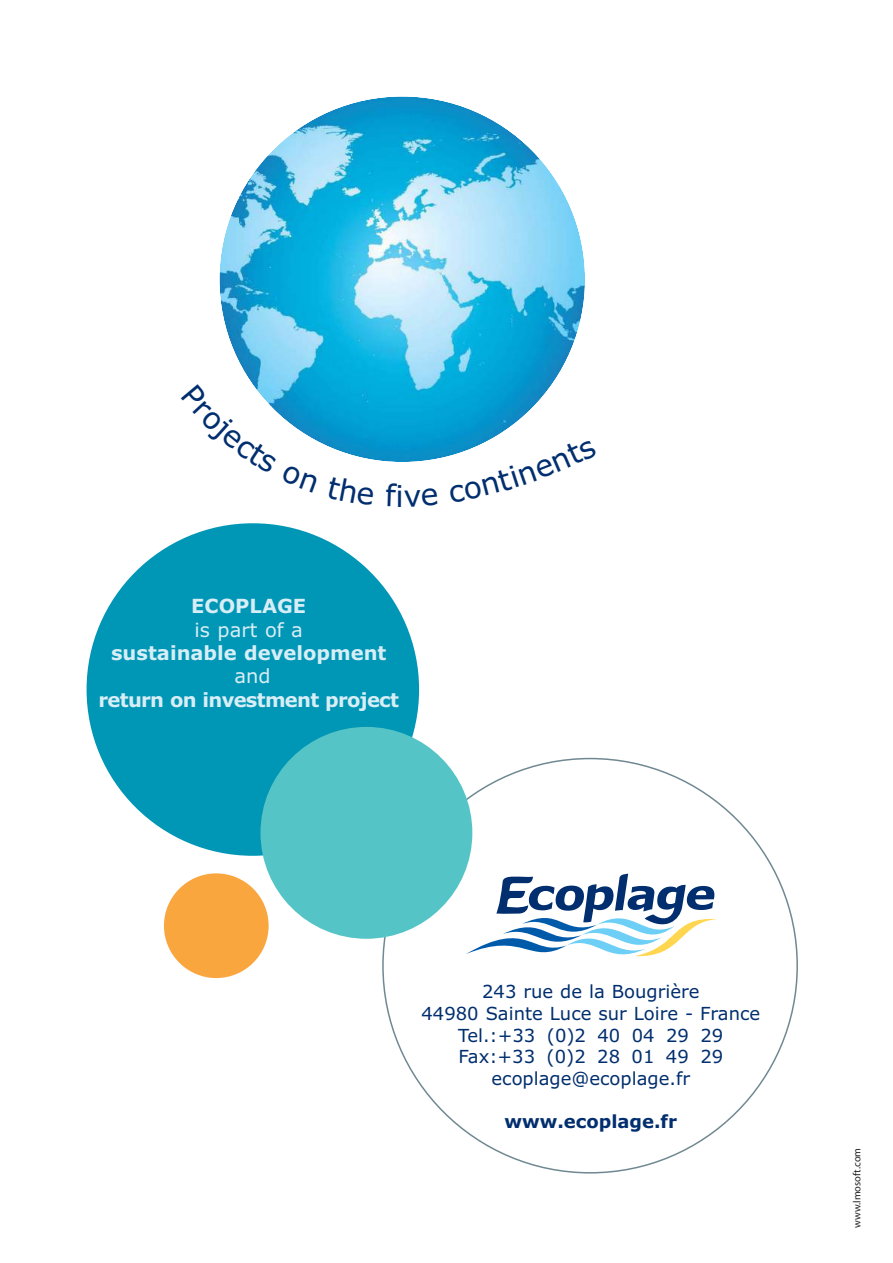
<style>
.page{position:relative;width:893px;height:1263px;background:#fff}
.page>*{position:absolute;margin:0;border:0;box-sizing:border-box;transform-origin:0 0}
.t1{font:30px "Verdana";color:#002e6e}
.t2{font:700 19.5px "Verdana";color:#d8eef6}
.t3{font:700 19.5px "Verdana";letter-spacing:-.035em;color:#d8eef6}
.t4{font:19.5px "Verdana";color:#d8eef6}
.t5{font:18px/21.6px "Verdana";color:#002e6e;text-align:center}
.t6{font:700 18px "Verdana";color:#002e6e}
.t7{font:10.5px "Myriad Pro";color:#231f20}
</style>
<div class="page">
<svg style="left:382px;top:758px;width:416px;height:415px"></svg>
<svg style="left:466px;top:873px;width:251px;height:85px"></svg>
<div style="left:87px;top:523px;width:332px;height:333px;background:#0096b6;border-radius:50%"></div>
<div style="left:164px;top:873px;width:105px;height:105px;background:#faa63f;border-radius:50%"></div>
<div style="left:260px;top:727px;width:212px;height:212px;background:#54c4c6;border-radius:50%"></div>
<img style="left:219px;top:96px;width:366px;height:366px;border-radius:50%">
<svg style="left:252px;top:384px;width:66px;height:57px"></svg>
<svg style="left:449px;top:439px;width:41px;height:17px"></svg>
<h1 class="t1" style="left:396px;top:479px;width:10px">i</h1>
<p class="t2" style="left:191px;top:598px;width:116px">ECOPLAGE</p>
<p class="t4" style="left:195px;top:618px;width:110px">is part of a</p>
<p class="t2" style="left:111px;top:645px;width:277px">sustainable development</p>
<p class="t4" style="left:234px;top:665px;width:38px">and</p>
<p class="t3" style="left:99px;top:692px;width:302px">return on investment project</p>
<p class="t5" style="left:421px;top:981px;width:340px">243 rue de la Bougrière<br>44980 Sainte Luce sur Loire - France<br>Tel.:+33 (0)2 40 04 29 29<br>Fax:+33 (0)2 28 01 49 29 ecoplage@ecoplage.fr</p>
<p class="t6" style="left:504px;top:1114px;width:174px">www.ecoplage.fr</p>
<p class="t7" style="left:853px;top:1228px;width:82px;rotate:-90deg">www.lmosoft.com</p>
</div>
